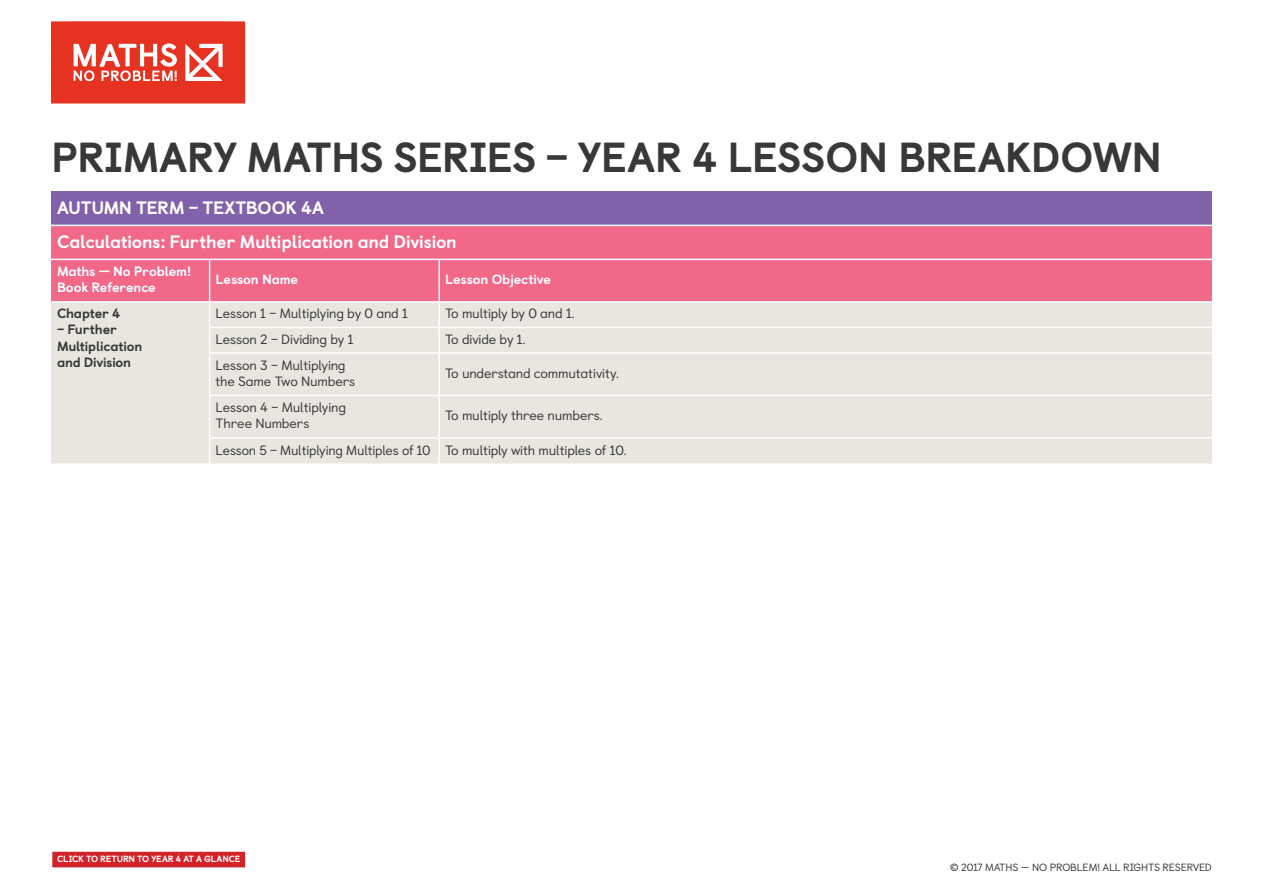
<style>
.page{position:relative;width:1263px;height:893px;background:#fff}
.page>*{position:absolute;margin:0;border:0;box-sizing:border-box;transform-origin:0 0}
.t1{font:800 42px "Castledown";letter-spacing:-.01em;color:#36383a}
.t2{font:800 18px/34.5px "Castledown";letter-spacing:-.015em;color:#fff}
.t3{font:13.5px/16.2px "Castledown";letter-spacing:-.015em;color:#36383a}
.t4{font:800 13.5px/16.2px "Castledown";letter-spacing:-.01em;color:#fff}
.t5{font:800 13.5px/16.2px "Castledown";letter-spacing:-.015em;color:#36383a}
.t6{font:10.5px "Castledown";letter-spacing:-.015em;color:#36383a}
.t7{font:800 9px "Castledown";letter-spacing:-.02em;color:#fff}
</style>
<div class="page">
<svg style="left:51px;top:21px;width:194px;height:83px;background:#e95243"></svg>
<div style="left:52px;top:851px;width:194px;height:17px;background:#d1232a"></div>
<div style="left:51px;top:850px;width:195px;height:19px;border:1px solid #fff"></div>
<div style="left:51px;top:191px;width:1161px;height:34px;background:#8161aa"></div>
<div style="left:51px;top:226px;width:1161px;height:75px;background:#f16889"></div>
<div style="left:51px;top:303px;width:1161px;height:160px;background:#e9e5df"></div>
<hr style="left:210px;top:259px;width:229px;height:1px;background:#fff">
<hr style="left:439px;top:259px;width:773px;height:1px;background:#fff">
<hr style="left:438px;top:260px;width:2px;height:41px;background:#fff">
<hr style="left:438px;top:303px;width:2px;height:24px;background:#fff">
<hr style="left:439px;top:327px;width:773px;height:1px;background:#fff">
<hr style="left:209px;top:327px;width:230px;height:1px;background:#fff">
<svg style="left:209px;top:303px;width:1px;height:49px"></svg>
<hr style="left:438px;top:328px;width:2px;height:24px;background:#fff">
<hr style="left:209px;top:352px;width:230px;height:2px;background:#fff">
<hr style="left:209px;top:354px;width:1px;height:41px;background:#fff">
<hr style="left:439px;top:352px;width:773px;height:2px;background:#fff">
<hr style="left:438px;top:354px;width:2px;height:41px;background:#fff">
<hr style="left:209px;top:395px;width:230px;height:1px;background:#fff">
<hr style="left:209px;top:396px;width:1px;height:41px;background:#fff">
<hr style="left:439px;top:395px;width:773px;height:1px;background:#fff">
<hr style="left:438px;top:396px;width:2px;height:41px;background:#fff">
<hr style="left:209px;top:437px;width:230px;height:2px;background:#fff">
<svg style="left:209px;top:439px;width:1px;height:24px"></svg>
<hr style="left:439px;top:437px;width:773px;height:2px;background:#fff">
<hr style="left:438px;top:439px;width:2px;height:24px;background:#fff">
<hr style="left:51px;top:259px;width:159px;height:1px;background:#fff">
<hr style="left:209px;top:260px;width:1px;height:41px;background:#fff">
<h1 class="t1" style="left:51px;top:123px;width:1113px">PRIMARY MATHS SERIES – YEAR 4 LESSON BREAKDOWN</h1>
<h2 class="t2" style="left:57px;top:189px;width:401px">AUTUMN TERM – TEXTBOOK 4A<br>Calculations: Further Multiplication and Division</h2>
<p class="t4" style="left:57px;top:262px;width:136px">Maths — No Problem!<br>Book Reference</p>
<p class="t4" style="left:216px;top:270px;width:84px">Lesson Name</p>
<p class="t4" style="left:445px;top:270px;width:107px">Lesson Objective</p>
<p class="t5" style="left:57px;top:304px;width:65px">Chapter 4</p>
<p class="t5" style="left:57px;top:321px;width:87px">– Further<br>Multiplication and Division</p>
<p class="t3" style="left:216px;top:304px;width:194px">Lesson 1 – Multiplying by 0 and 1</p>
<p class="t3" style="left:445px;top:304px;width:131px">To multiply by 0 and 1.</p>
<p class="t3" style="left:216px;top:330px;width:140px">Lesson 2 – Dividing by 1</p>
<p class="t3" style="left:445px;top:330px;width:82px">To divide by 1.</p>
<p class="t3" style="left:216px;top:355px;width:141px">Lesson 3 – Multiplying the Same Two Numbers</p>
<p class="t3" style="left:445px;top:364px;width:175px">To understand commutativity.</p>
<p class="t3" style="left:216px;top:398px;width:132px">Lesson 4 – Multiplying<br>Three Numbers</p>
<p class="t3" style="left:445px;top:406px;width:159px">To multiply three numbers.</p>
<p class="t3" style="left:216px;top:440px;width:413px">Lesson 5 – Multiplying Multiples of 10 To multiply with multiples of 10.</p>
<p class="t7" style="left:57px;top:852px;width:185px">CLICK TO RETURN TO YEAR 4 AT A GLANCE</p>
<p class="t6" style="left:950px;top:859px;width:263px">© 2017 MATHS – NO PROBLEM! ALL RIGHTS RESERVED</p>
</div>
